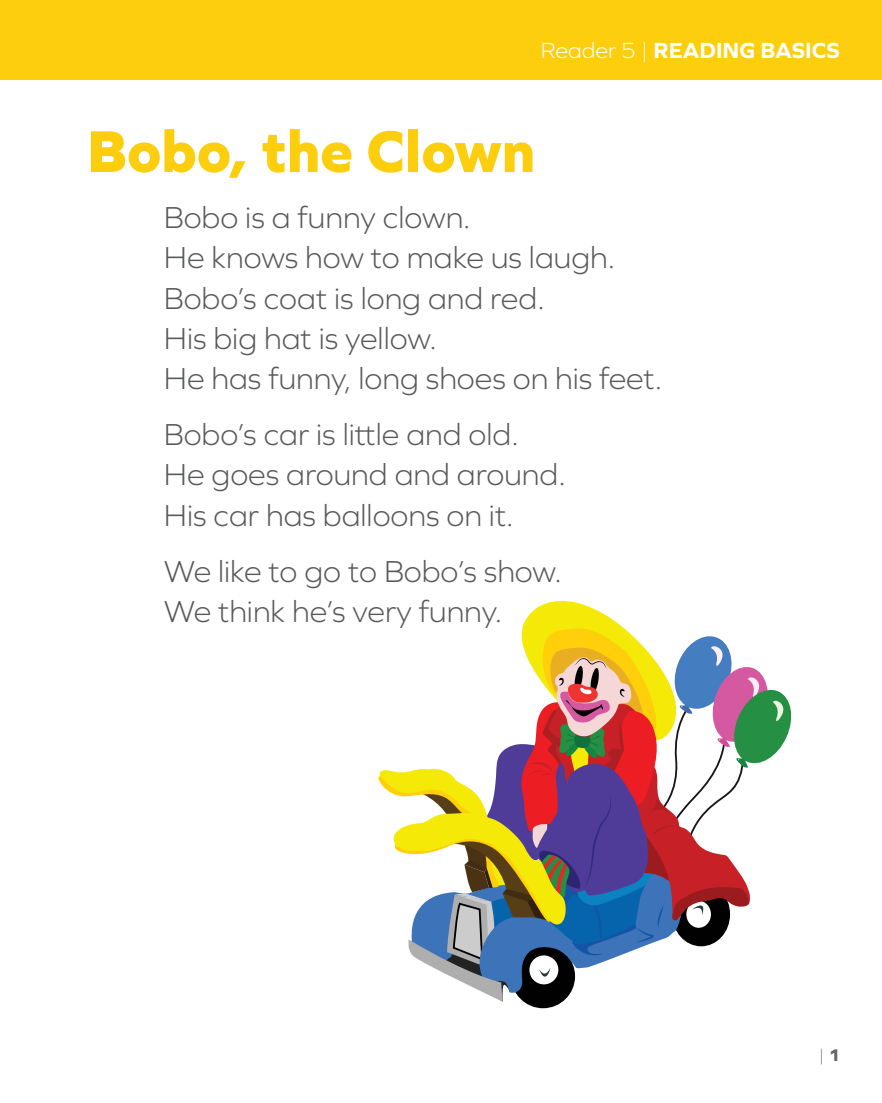
<style>
.page{position:relative;width:882px;height:1103px;background:#fff}
.page>*{position:absolute;margin:0;border:0;box-sizing:border-box;transform-origin:0 0}
.t1{font:800 61.25px "Graphie";letter-spacing:-.005em;color:#fdce0d}
.t2{font:300 31.5px/40.2px "Graphie";color:#58595b}
.t3{font:700 22.75px "Graphie";color:#fff}
.t4{font:300 17.5px "Graphie";color:#636466}
.s1{font-weight:300}
.s2{font-weight:800}
</style>
<div class="page">
<div style="left:511px;top:944px;width:64px;height:64px;background:#010101;border-radius:50%"></div>
<svg style="left:378px;top:601px;width:414px;height:400px"></svg>
<div style="left:0;top:0;width:882px;height:80px;background:#fdce0d"></div>
<p class="t3" style="left:541px;top:37px;width:301px"><span class="s1">Reader 5 |</span> READING BASICS</p>
<h1 class="t1" style="left:87px;top:115px;width:450px">Bobo, the Clown</h1>
<p class="t2" style="left:164px;top:197px;width:500px">Bobo is a funny clown.<br>He knows how to make us laugh.<br>Bobo’s coat is long and red.<br>His big hat is yellow.<br>He has funny, long shoes on his feet.</p>
<p class="t2" style="left:164px;top:414px;width:403px">Bobo’s car is little and old.<br>He goes around and around.<br>His car has balloons on it.</p>
<p class="t2" style="left:164px;top:550px;width:400px">We like to go to Bobo’s show.<br>We think he’s very funny.</p>
<p class="t4" style="left:819px;top:1044px;width:23px">|<span class="s2">1</span></p>
</div>
